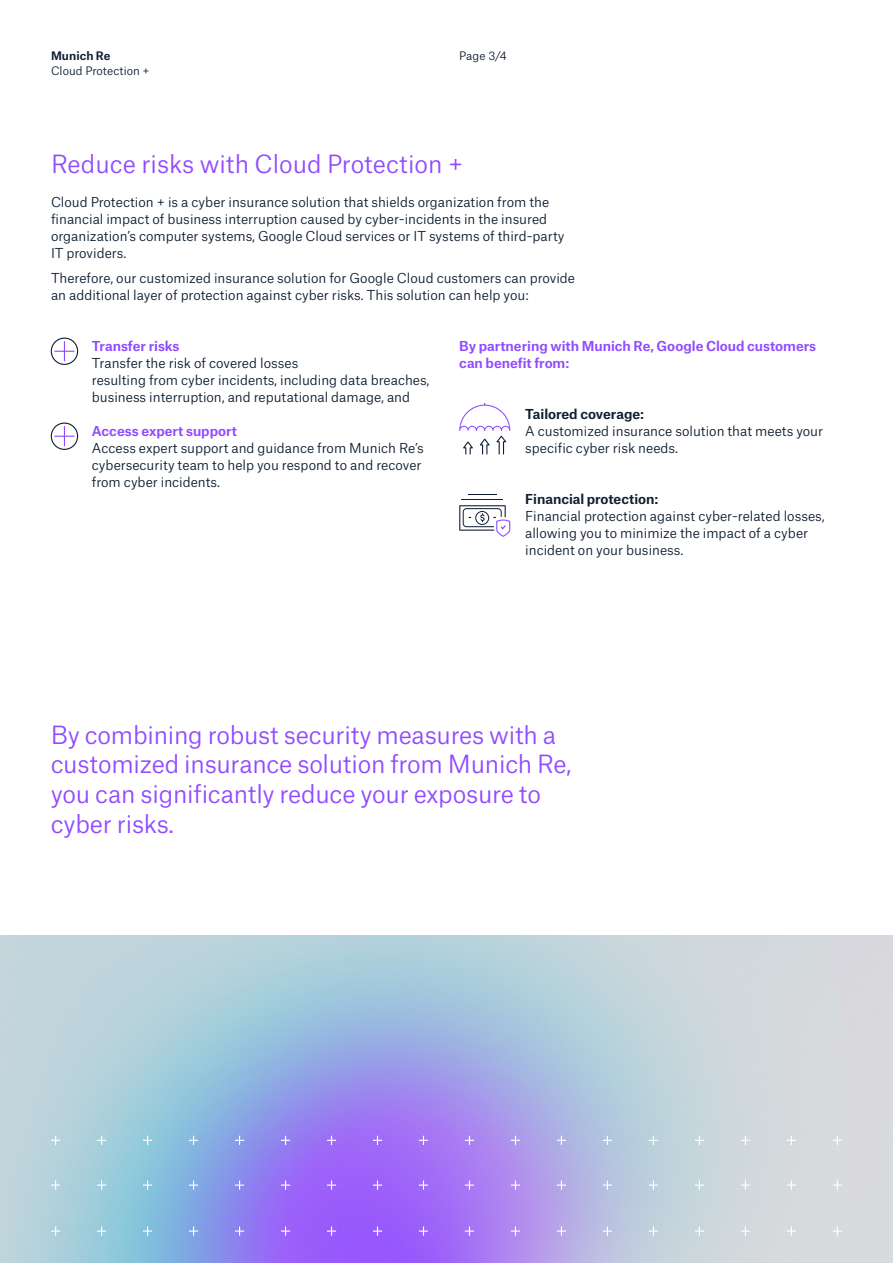
<style>
.page{position:relative;width:893px;height:1263px;background:#fff}
.page>*{position:absolute;margin:0;border:0;box-sizing:border-box;transform-origin:0 0}
.MR_16_pt{font:24px/29.7px "Munich Re Neue";letter-spacing:-.01em;color:#914bff}
.MR_8_75_pt_regular{font:13.2px/17px "Munich Re Neue";color:#0f1e32}
.MR_16_pt-2{font:13.2px/17px "Munich Re Neue";color:#0f1e32}
.MR_8_75_pt_regular_space{font:700 13.2px/17px "Munich Re Neue";color:#914bff}
.MR_8_75_pt_regular-2{font:700 13.2px "Munich Re Neue";color:#914bff}
.t1{font:11.25px "Munich Re Neue";letter-spacing:.005em;color:#0f1e32}
.t2{font:700 11.25px "Munich Re Neue";letter-spacing:.005em;color:#0f1e32}
.s1{font-weight:700}
</style>
<div class="page">
<img style="left:0;top:935px;width:893px;height:328px">
<svg style="left:51px;top:1226px;width:9px;height:10px"></svg>
<svg style="left:51px;top:1180px;width:9px;height:10px"></svg>
<svg style="left:97px;top:1226px;width:9px;height:10px"></svg>
<svg style="left:97px;top:1180px;width:9px;height:10px"></svg>
<svg style="left:143px;top:1226px;width:9px;height:10px"></svg>
<svg style="left:143px;top:1180px;width:9px;height:10px"></svg>
<svg style="left:189px;top:1226px;width:9px;height:10px"></svg>
<svg style="left:189px;top:1180px;width:9px;height:10px"></svg>
<svg style="left:235px;top:1226px;width:9px;height:10px"></svg>
<svg style="left:235px;top:1180px;width:9px;height:10px"></svg>
<svg style="left:281px;top:1226px;width:9px;height:10px"></svg>
<svg style="left:281px;top:1180px;width:9px;height:10px"></svg>
<svg style="left:327px;top:1226px;width:9px;height:10px"></svg>
<svg style="left:327px;top:1180px;width:9px;height:10px"></svg>
<svg style="left:373px;top:1226px;width:9px;height:10px"></svg>
<svg style="left:373px;top:1180px;width:9px;height:10px"></svg>
<svg style="left:419px;top:1226px;width:9px;height:10px"></svg>
<svg style="left:419px;top:1180px;width:9px;height:10px"></svg>
<svg style="left:465px;top:1226px;width:9px;height:10px"></svg>
<svg style="left:465px;top:1180px;width:9px;height:10px"></svg>
<svg style="left:511px;top:1226px;width:9px;height:10px"></svg>
<svg style="left:511px;top:1180px;width:9px;height:10px"></svg>
<svg style="left:557px;top:1226px;width:9px;height:10px"></svg>
<svg style="left:557px;top:1180px;width:9px;height:10px"></svg>
<svg style="left:603px;top:1226px;width:9px;height:10px"></svg>
<svg style="left:603px;top:1180px;width:9px;height:10px"></svg>
<svg style="left:649px;top:1226px;width:9px;height:10px"></svg>
<svg style="left:649px;top:1180px;width:9px;height:10px"></svg>
<svg style="left:695px;top:1226px;width:9px;height:10px"></svg>
<svg style="left:695px;top:1180px;width:9px;height:10px"></svg>
<svg style="left:741px;top:1226px;width:9px;height:10px"></svg>
<svg style="left:741px;top:1180px;width:9px;height:10px"></svg>
<svg style="left:787px;top:1226px;width:9px;height:10px"></svg>
<svg style="left:787px;top:1180px;width:9px;height:10px"></svg>
<svg style="left:833px;top:1226px;width:9px;height:10px"></svg>
<svg style="left:833px;top:1180px;width:9px;height:10px"></svg>
<svg style="left:51px;top:1136px;width:9px;height:9px"></svg>
<svg style="left:97px;top:1136px;width:9px;height:9px"></svg>
<svg style="left:143px;top:1136px;width:9px;height:9px"></svg>
<svg style="left:189px;top:1136px;width:9px;height:9px"></svg>
<svg style="left:235px;top:1136px;width:9px;height:9px"></svg>
<svg style="left:281px;top:1136px;width:9px;height:9px"></svg>
<svg style="left:327px;top:1136px;width:9px;height:9px"></svg>
<svg style="left:373px;top:1136px;width:9px;height:9px"></svg>
<svg style="left:419px;top:1136px;width:9px;height:9px"></svg>
<svg style="left:465px;top:1136px;width:9px;height:9px"></svg>
<svg style="left:511px;top:1136px;width:9px;height:9px"></svg>
<svg style="left:557px;top:1136px;width:9px;height:9px"></svg>
<svg style="left:603px;top:1136px;width:9px;height:9px"></svg>
<svg style="left:649px;top:1136px;width:9px;height:9px"></svg>
<svg style="left:695px;top:1136px;width:9px;height:9px"></svg>
<svg style="left:741px;top:1136px;width:9px;height:9px"></svg>
<svg style="left:787px;top:1136px;width:9px;height:9px"></svg>
<svg style="left:833px;top:1136px;width:9px;height:9px"></svg>
<svg style="left:54px;top:341px;width:21px;height:20px"></svg>
<div style="left:51px;top:338px;width:27px;height:27px;border:1px solid #0f1e32;border-radius:50%"></div>
<svg style="left:54px;top:426px;width:21px;height:20px"></svg>
<div style="left:51px;top:422px;width:27px;height:28px;border:1px solid #0f1e32;border-radius:50%"></div>
<svg style="left:459px;top:403px;width:51px;height:51px"></svg>
<hr style="left:461px;top:499px;width:42px;height:1px;background:#0f1e32">
<svg style="left:468px;top:494px;width:28px;height:1px"></svg>
<svg style="left:459px;top:505px;width:51px;height:32px"></svg>
<p class="t2" style="left:51px;top:47px;width:61px">Munich Re</p>
<p class="t1" style="left:51px;top:62px;width:100px">Cloud Protection +</p>
<p class="t1" style="left:459px;top:47px;width:49px">Page 3/4</p>
<p class="MR_16_pt" style="left:51px;top:146px;width:414px">Reduce risks with Cloud Protection +</p>
<p class="MR_16_pt-2" style="left:51px;top:192px;width:515px">Cloud Protection + is a cyber insurance solution that shields organization from the financial impact of business interruption caused by cyber-incidents in the insured organization’s computer systems, Google Cloud services or IT systems of third-party IT providers.</p>
<p class="MR_8_75_pt_regular" style="left:51px;top:268px;width:526px">Therefore, our customized insurance solution for Google Cloud customers can provide an additional layer of protection against cyber risks. This solution can help you:</p>
<p class="MR_8_75_pt_regular-2" style="left:92px;top:335px;width:89px">Transfer risks</p>
<p class="MR_8_75_pt_regular" style="left:92px;top:353px;width:208px">Transfer the risk of covered losses</p>
<p class="MR_8_75_pt_regular" style="left:92px;top:370px;width:339px">resulting from cyber incidents, including data breaches, business interruption, and reputational damage, and</p>
<p class="MR_8_75_pt_regular-2" style="left:92px;top:420px;width:147px">Access expert support</p>
<p class="MR_8_75_pt_regular" style="left:92px;top:438px;width:333px">Access expert support and guidance from Munich Re’s cybersecurity team to help you respond to and recover from cyber incidents.</p>
<p class="MR_8_75_pt_regular_space" style="left:459px;top:336px;width:359px">By partnering with Munich Re, Google Cloud customers can benefit from:</p>
<p class="MR_8_75_pt_regular" style="left:525px;top:404px;width:299px"><span class="s1">Tailored coverage:<br></span>A customized insurance solution that meets your specific cyber risk needs.</p>
<p class="MR_8_75_pt_regular" style="left:525px;top:489px;width:301px"><span class="s1">Financial protection:<br></span>Financial protection against cyber-related losses, allowing you to minimize the impact of a cyber incident on your business.</p>
<p class="MR_16_pt" style="left:51px;top:717px;width:522px">By combining robust security measures with a customized insurance solution from Munich Re, you can significantly reduce your exposure to cyber risks.</p>
</div>
